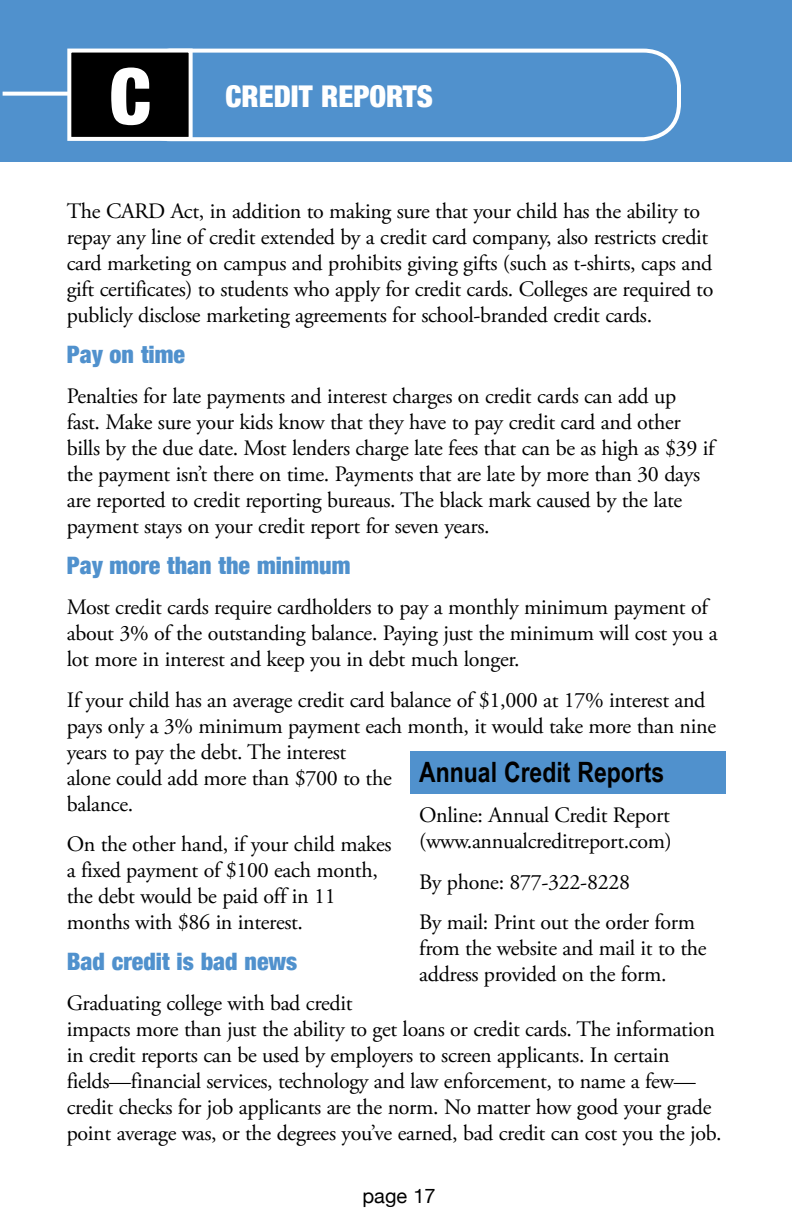
<style>
.page{position:relative;width:792px;height:1224px;background:#fff}
.page>*{position:absolute;margin:0;border:0;box-sizing:border-box;transform-origin:0 0}
.t1{font:900 condensed 78px "Helvetica Neue";color:#fff}
.t2{font:900 condensed 30px "Helvetica Neue";color:#fff}
.t3{font:700 28px "Arial Narrow";color:#000}
.t4{font:900 condensed 24px "Helvetica Neue";color:#5091cd}
.t5{font:22px/26px "Adobe Garamond Pro";letter-spacing:-.015em;color:#000}
.t6{font:20px "Helvetica Neue";color:#000}
</style>
<div class="page">
<div style="left:0;top:0;width:792px;height:162px;background:#5091cd"></div>
<svg style="left:3px;top:92px;width:64px;height:4px"></svg>
<div style="left:133px;top:49px;width:548px;height:92px;border:4px solid #fff;border-radius:36px"></div>
<div style="left:69px;top:51px;width:122px;height:88px;background:#000"></div>
<div style="left:67px;top:49px;width:126px;height:92px;border:4px solid #fff"></div>
<div style="left:411px;top:752px;width:315px;height:42px;background:#5091cd"></div>
<h1 class="t1" style="left:109px;top:48px;width:43px">C</h1>
<h2 class="t2" style="left:225px;top:78px;width:209px">CREDIT REPORTS</h2>
<p class="t5" style="left:67px;top:199px;width:648px">The CARD Act, in addition to making sure that your child has the ability to repay any line of credit extended by a credit card company, also restricts credit card marketing on campus and prohibits giving gifts (such as t-shirts, caps and gift certificates) to students who apply for credit cards. Colleges are required to publicly disclose marketing agreements for school-branded credit cards.</p>
<p class="t4" style="left:67px;top:339px;width:120px">Pay on time</p>
<p class="t5" style="left:67px;top:384px;width:649px">Penalties for late payments and interest charges on credit cards can add up fast. Make sure your kids know that they have to pay credit card and other bills by the due date. Most lenders charge late fees that can be as high as $39 if the payment isn’t there on time. Payments that are late by more than 30 days are reported to credit reporting bureaus. The black mark caused by the late payment stays on your credit report for seven years.</p>
<p class="t4" style="left:67px;top:551px;width:285px">Pay more than the minimum</p>
<p class="t5" style="left:67px;top:595px;width:652px">Most credit cards require cardholders to pay a monthly minimum payment of about 3% of the outstanding balance. Paying just the minimum will cost you a lot more in interest and keep you in debt much longer.</p>
<p class="t5" style="left:67px;top:688px;width:651px">If your child has an average credit card balance of $1,000 at 17% interest and pays only a 3% minimum payment each month, it would take more than nine years to pay the debt. The interest<br>alone could add more than $700 to the<br>balance.</p>
<p class="t5" style="left:67px;top:832px;width:326px">On the other hand, if your child makes a fixed payment of $100 each month, the debt would be paid off in 11 months with $86 in interest.</p>
<p class="t4" style="left:67px;top:947px;width:232px">Bad credit is bad news</p>
<p class="t5" style="left:67px;top:991px;width:656px">Graduating college with bad credit<br>impacts more than just the ability to get loans or credit cards. The information in credit reports can be used by employers to screen applicants. In certain fields—financial services, technology and law enforcement, to name a few— credit checks for job applicants are the norm. No matter how good your grade point average was, or the degrees you’ve earned, bad credit can cost you the job.</p>
<p class="t3" style="left:419px;top:751px;width:246px">Annual Credit Reports</p>
<p class="t5" style="left:419px;top:803px;width:254px">Online: Annual Credit Report (www.annualcreditreport.com)</p>
<p class="t5" style="left:419px;top:862px;width:277px;line-height:40.4px">By phone: 877-322-8228<br>By mail: Print out the order form</p>
<p class="t5" style="left:419px;top:936px;width:289px">from the website and mail it to the address provided on the form.</p>
<p class="t6" style="left:362px;top:1184px;width:75px">page 17</p>
</div>
